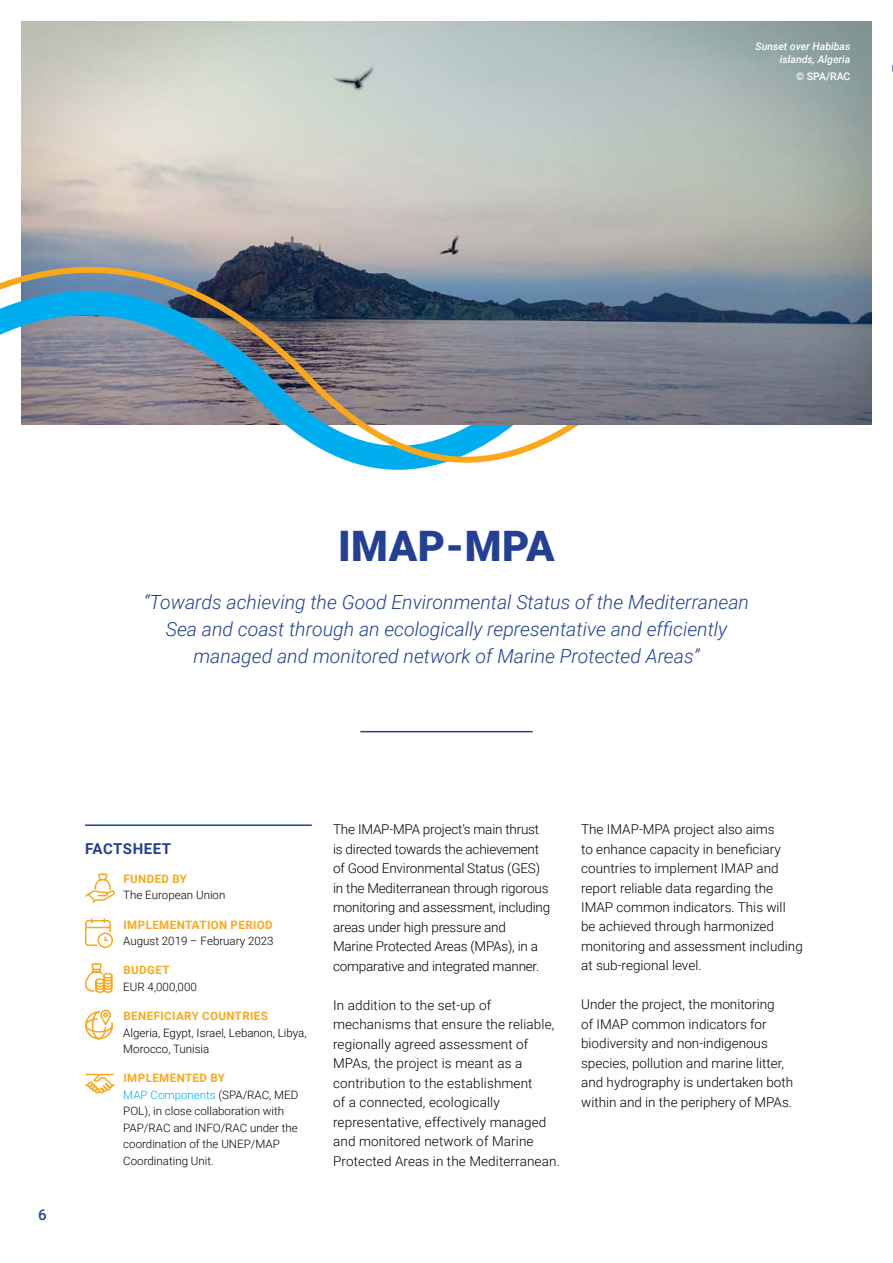
<style>
.page{position:relative;width:893px;height:1263px;background:#fff}
.page>*{position:absolute;margin:0;border:0;box-sizing:border-box;transform-origin:0 0}
.t1{font:900 42px "Roboto";letter-spacing:.01em;color:#234093}
.t2{font:italic 300 19.5px/27px "Roboto";color:#234093;text-align:center}
.t3{font:700 15px "Roboto";letter-spacing:.03em;color:#234093}
.t4{font:500 15px "Roboto";color:#234093}
.t5{font:300 13.5px/19.5px "Roboto";color:#000}
.t6{font:300 11.55px/16.5px "Roboto";color:#000}
.t7{font:700 11.55px "Roboto";letter-spacing:.035em;color:#faa81a}
.t8{font:italic 500 10.5px/12.6px "Roboto";color:#fff;text-align:right}
.t9{font:500 10.5px "Roboto";letter-spacing:-.005em;color:#fff}
.s1{font-weight:700;color:#faa81a}
.s2{color:#00aeef}
</style>
<div class="page">
<hr style="left:360px;top:731px;width:173px;height:1px;background:#234093">
<img style="left:21px;top:21px;width:391px;height:245px">
<hr style="left:85px;top:824px;width:227px;height:2px;background:#234093">
<svg style="left:85px;top:1009px;width:28px;height:31px"></svg>
<svg style="left:85px;top:1073px;width:30px;height:21px"></svg>
<svg style="left:85px;top:918px;width:28px;height:30px"></svg>
<svg style="left:85px;top:873px;width:30px;height:30px"></svg>
<svg style="left:85px;top:963px;width:28px;height:30px"></svg>
<svg style="left:0;top:266px;width:617px;height:201px"></svg>
<img style="left:412px;top:21px;width:460px;height:403px">
<p class="t8" style="left:755px;top:40px;width:96px">Sunset over Habibas islands, Algeria</p>
<p class="t9" style="left:796px;top:69px;width:56px">© SPA/RAC</p>
<h1 class="t1" style="left:338px;top:517px;width:218px">IMAP-MPA</h1>
<h2 class="t2" style="left:144px;top:588px;width:607px">“Towards achieving the Good Environmental Status of the Mediterranean<br>Sea and coast through an ecologically representative and efficiently managed and monitored network of Marine Protected Areas”</h2>
<p class="t4" style="left:38px;top:1204px;width:10px">6</p>
<p class="t3" style="left:85px;top:838px;width:87px">FACTSHEET</p>
<p class="t7" style="left:124px;top:871px;width:65px">FUNDED BY</p>
<p class="t6" style="left:123px;top:886px;width:104px">The European Union</p>
<p class="t7" style="left:124px;top:916px;width:151px">IMPLEMENTATION PERIOD</p>
<p class="t6" style="left:123px;top:932px;width:152px">August 2019 – February 2023</p>
<p class="t7" style="left:124px;top:962px;width:48px">BUDGET</p>
<p class="t6" style="left:123px;top:978px;width:75px">EUR 4,000,000</p>
<p class="t7" style="left:124px;top:1008px;width:146px">BENEFICIARY COUNTRIES</p>
<p class="t6" style="left:123px;top:1024px;width:185px">Algeria, Egypt, Israel, Lebanon, Libya,<br>Morocco, Tunisia</p>
<p class="t6" style="left:123px;top:1070px;width:177px"><span class="s1">IMPLEMENTED BY<br></span><span class="s2">MAP Components</span> (SPA/RAC, MED<br>POL), in close collaboration with<br>PAP/RAC and INFO/RAC under the coordination of the UNEP/MAP<br>Coordinating Unit.</p>
<p class="t5" style="left:333px;top:819px;width:219px">The IMAP-MPA project’s main thrust is directed towards the achievement of Good Environmental Status (GES) in the Mediterranean through rigorous monitoring and assessment, including areas under high pressure and<br>Marine Protected Areas (MPAs), in a comparative and integrated manner.</p>
<p class="t5" style="left:333px;top:994px;width:228px">In addition to the set-up of mechanisms that ensure the reliable, regionally agreed assessment of MPAs, the project is meant as a contribution to the establishment<br>of a connected, ecologically representative, effectively managed and monitored network of Marine Protected Areas in the Mediterranean.</p>
<p class="t5" style="left:581px;top:819px;width:223px">The IMAP-MPA project also aims<br>to enhance capacity in beneficiary countries to implement IMAP and report reliable data regarding the<br>IMAP common indicators. This will be achieved through harmonized monitoring and assessment including at sub-regional level.</p>
<p class="t5" style="left:581px;top:994px;width:214px">Under the project, the monitoring<br>of IMAP common indicators for biodiversity and non-indigenous species, pollution and marine litter, and hydrography is undertaken both within and in the periphery of MPAs.</p>
</div>
